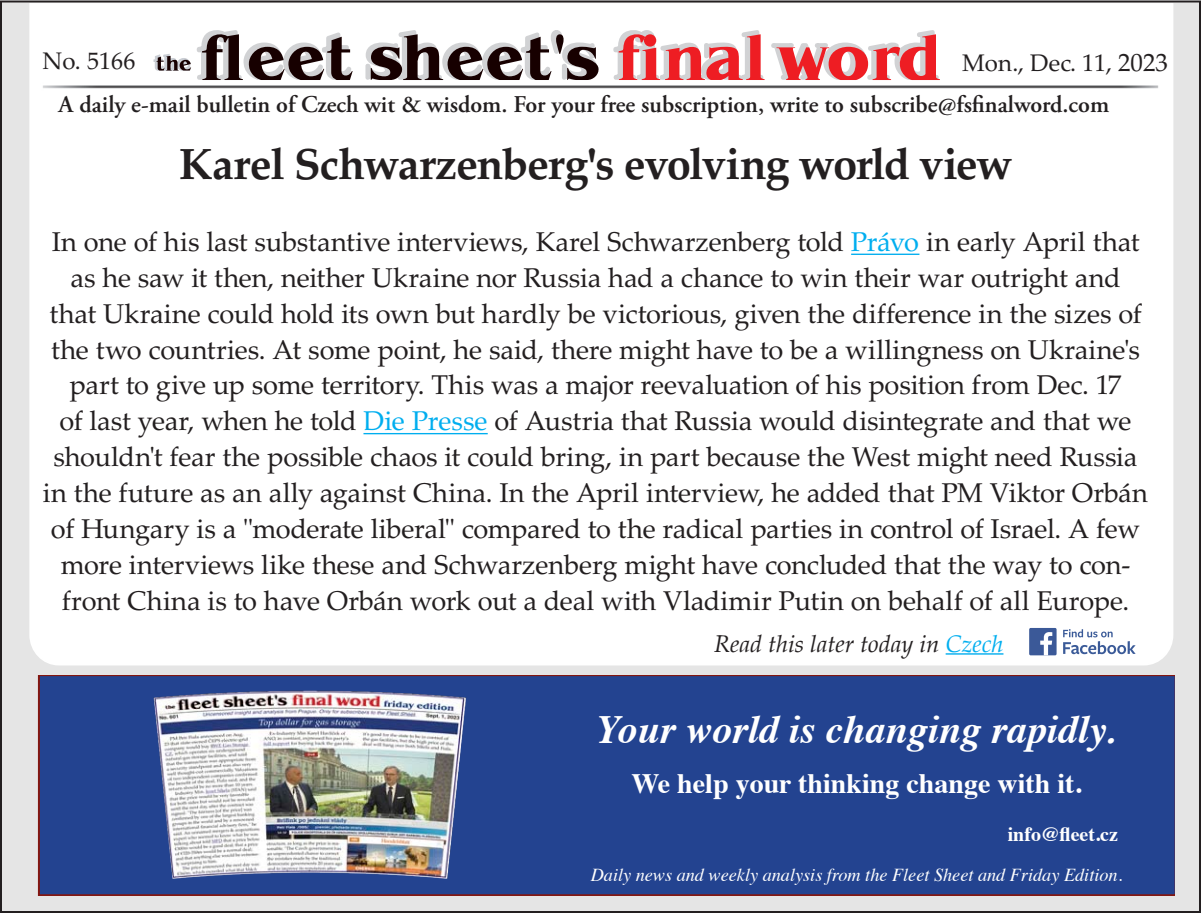
<style>
.page{position:relative;width:1201px;height:913px;background:#fff}
.page>*{position:absolute;margin:0;border:0;box-sizing:border-box;transform-origin:0 0}
.t1{font:700 43.6px "Palatino LTCE";letter-spacing:-.025em;color:#231f20}
.t2{font:italic 700 40px "Times";color:#fff}
.t3{font:700 28px "Times";color:#fff}
.t4{font:27.2px/35.8px "Palatino LTCE";letter-spacing:-.01em;color:#231f20;text-align:center}
.t5{font:600 24px "Adobe Garamond Pro";color:#231f20}
.t6{font:italic 24px "Palatino";color:#231f20}
.t7{font:24px "Palatino LTCE";letter-spacing:.005em;color:#231f20}
.t8{font:700 20px "Times";color:#fff}
.t9{font:italic 18.2px "Times";color:#fff}
.s1{font-size:25px}
.s2{color:#00aeef}
</style>
<div class="page">
<div style="left:1px;top:1px;width:1198px;height:910px;background:#e5e5e5"></div>
<div style="left:28px;top:1px;width:1146px;height:665px;background:#fff"></div>
<img style="left:40px;top:83px;width:1120px;height:7px">
<svg style="left:153px;top:30px;width:446px;height:50px;background:#aaa3a4"></svg>
<svg style="left:611px;top:30px;width:328px;height:50px;background:#eda0a3"></svg>
<hr style="left:945px;top:653px;width:58px;height:1px;background:#00aeef">
<svg style="left:1062px;top:629px;width:73px;height:25px;background:#c8d1e2"></svg>
<div style="left:1028px;top:627px;width:28px;height:28px;background:#3b5998;border-radius:2px"></div>
<svg style="left:1040px;top:632px;width:12px;height:23px"></svg>
<hr style="left:851px;top:253px;width:68px;height:2px;background:#00aeef">
<hr style="left:363px;top:433px;width:124px;height:1px;background:#00aeef">
<div style="left:38px;top:675px;width:1136px;height:219px;background:#234390"></div>
<img style="left:153px;top:681px;width:331px;height:198px">
<p class="t7" style="left:42px;top:47px;width:94px">No. 5166</p>
<p class="t7" style="left:962px;top:49px;width:207px">Mon., Dec. 11, <span class="s1">2023</span></p>
<p class="t5" style="left:59px;top:90px;width:1051px">A daily e-mail bulletin of Czech wit &amp; wisdom. For your free subscription, write to subscribe@fsfinalword.com</p>
<p class="t1" style="left:179px;top:138px;width:835px">Karel Schwarzenberg's evolving world view</p>
<p class="t4" style="left:43px;top:224px;width:1106px">In one of his last substantive interviews, Karel Schwarzenberg told <span class="s2">Právo</span> in early April that as he saw it then, neither Ukraine nor Russia had a chance to win their war outright and<br>that Ukraine could hold its own but hardly be victorious, given the difference in the sizes of the two countries. At some point, he said, there might have to be a willingness on Ukraine's part to give up some territory. This was a major reevaluation of his position from Dec. 17<br>of last year, when he told <span class="s2">Die Presse</span> of Austria that Russia would disintegrate and that we shouldn't fear the possible chaos it could bring, in part because the West might need Russia in the future as an ally against China. In the April interview, he added that PM Viktor Orbán of Hungary is a "moderate liberal" compared to the radical parties in control of Israel. A few more interviews like these and Schwarzenberg might have concluded that the way to con&shy;front China is to have Orbán work out a deal with Vladimir Putin on behalf of all Europe.</p>
<p class="t6" style="left:714px;top:623px;width:291px">Read this later today in <span class="s2">Czech</span></p>
<p class="t2" style="left:597px;top:691px;width:519px">Your world is changing rapidly.</p>
<p class="t3" style="left:631px;top:756px;width:451px">We help your thinking change with it.</p>
<p class="t8" style="left:1007px;top:814px;width:112px">info@fleet.cz</p>
<p class="t9" style="left:590px;top:858px;width:533px">Daily news and weekly analysis from the Fleet Sheet and Friday Edition.</p>
</div>
